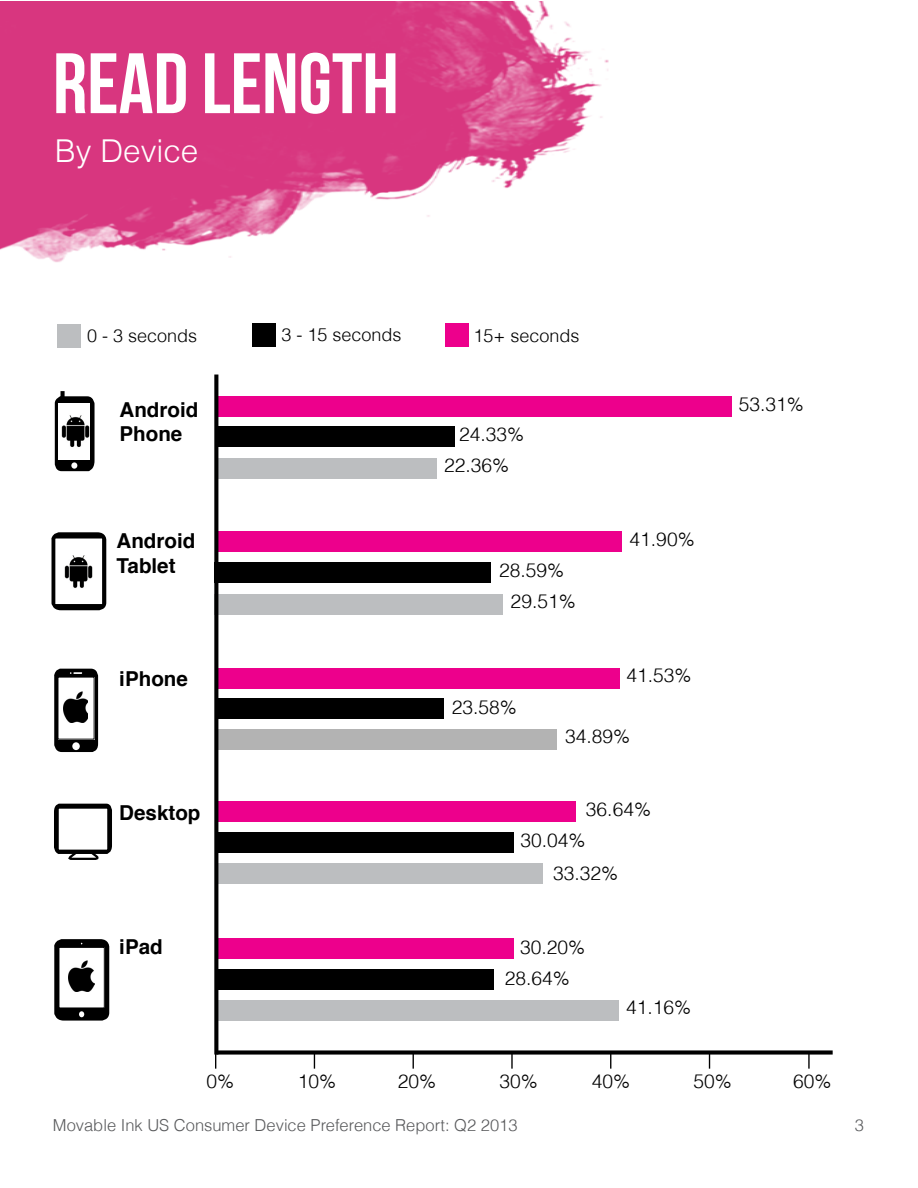
<style>
.page{position:relative;width:918px;height:1188px;background:#fff}
.page>*{position:absolute;margin:0;border:0;box-sizing:border-box;transform-origin:0 0}
.t1{font:85.5px "Bebas Neue";color:#fff}
.t2{font:300 31.5px "Helvetica";color:#fff}
.t3{font:700 20.55px/24.8px "Helvetica";color:#000}
.t4{font:300 19.2px/31.3px "Helvetica";color:#000}
.t5{font:300 18px "Helvetica";color:#000}
.t6{font:300 16.5px "Helvetica";color:#58595b}
</style>
<div class="page">
<img style="left:0;top:1px;width:609px;height:262px">
<div style="left:216px;top:1050px;width:617px;height:5px;background:#000"></div>
<div style="left:218px;top:426px;width:236px;height:21px;background:#000"></div>
<div style="left:217px;top:396px;width:515px;height:21px;background:#ed008c"></div>
<div style="left:217px;top:458px;width:219px;height:20px;background:#bcbec0"></div>
<div style="left:217px;top:969px;width:277px;height:21px;background:#000"></div>
<div style="left:217px;top:938px;width:296px;height:21px;background:#ed008c"></div>
<div style="left:218px;top:1000px;width:400px;height:20px;background:#bcbec0"></div>
<div style="left:217px;top:833px;width:296px;height:20px;background:#000"></div>
<div style="left:217px;top:801px;width:359px;height:21px;background:#ed008c"></div>
<div style="left:217px;top:863px;width:326px;height:21px;background:#bcbec0"></div>
<svg style="left:709px;top:1055px;width:1px;height:14px"></svg>
<svg style="left:808px;top:1054px;width:2px;height:15px"></svg>
<svg style="left:314px;top:1055px;width:1px;height:14px"></svg>
<svg style="left:215px;top:1055px;width:1px;height:14px"></svg>
<svg style="left:413px;top:1055px;width:1px;height:14px"></svg>
<svg style="left:511px;top:1054px;width:2px;height:15px"></svg>
<svg style="left:610px;top:1055px;width:1px;height:14px"></svg>
<svg style="left:55px;top:391px;width:40px;height:80px"></svg>
<div style="left:58px;top:403px;width:32px;height:57px;background:#fff"></div>
<div style="left:71px;top:462px;width:6px;height:7px;background:#fff;border-radius:50%"></div>
<img style="left:61px;top:415px;width:28px;height:32px">
<div style="left:217px;top:698px;width:227px;height:21px;background:#000"></div>
<div style="left:217px;top:668px;width:403px;height:21px;background:#ed008c"></div>
<div style="left:218px;top:729px;width:338px;height:21px;background:#b3b3b3"></div>
<svg style="left:54px;top:669px;width:44px;height:83px"></svg>
<div style="left:58px;top:677px;width:36px;height:62px;background:#fff"></div>
<div style="left:72px;top:742px;width:8px;height:8px;background:#fff;border-radius:50%"></div>
<img style="left:63px;top:692px;width:25px;height:31px">
<svg style="left:54px;top:939px;width:55px;height:82px"></svg>
<img style="left:68px;top:960px;width:26px;height:31px">
<div style="left:214px;top:562px;width:277px;height:21px;background:#000"></div>
<div style="left:215px;top:531px;width:406px;height:21px;background:#ed008c"></div>
<div style="left:214px;top:594px;width:289px;height:20px;background:#bcbec0"></div>
<svg style="left:51px;top:532px;width:55px;height:78px"></svg>
<div style="left:55px;top:538px;width:48px;height:67px;background:#fff"></div>
<div style="left:55px;top:538px;width:48px;height:67px;border:1px solid #000"></div>
<img style="left:64px;top:555px;width:29px;height:33px">
<svg style="left:54px;top:804px;width:58px;height:56px"></svg>
<svg style="left:214px;top:375px;width:4px;height:680px;background:#131313"></svg>
<div style="left:252px;top:324px;width:23px;height:23px;background:#000"></div>
<div style="left:445px;top:324px;width:23px;height:23px;background:#ed008c"></div>
<div style="left:57px;top:324px;width:23px;height:23px;background:#bcbec0"></div>
<h1 class="t1" style="left:53px;top:37px;width:348px">READ LENGTH</h1>
<h2 class="t2" style="left:55px;top:126px;width:145px">By Device</h2>
<p class="t5" style="left:87px;top:322px;width:112px">0 - 3 seconds</p>
<p class="t5" style="left:281px;top:320px;width:122px">3 - 15 seconds</p>
<p class="t5" style="left:473px;top:321px;width:107px">15+ seconds</p>
<p class="t3" style="left:120px;top:397px;width:80px">Android<br>Phone</p>
<p class="t4" style="left:444px;top:417px;width:81px;text-indent:15px">24.33%<br>22.36%</p>
<p class="t3" style="left:117px;top:529px;width:80px">Android<br>Tablet</p>
<p class="t4" style="left:499px;top:553px;width:78px;text-align:center">28.59%<br>29.51%</p>
<p class="t4" style="left:630px;top:522px;width:67px">41.90%</p>
<p class="t3" style="left:119px;top:667px;width:70px">iPhone</p>
<p class="t4" style="left:626px;top:659px;width:67px">41.53%</p>
<p class="t4" style="left:452px;top:691px;width:67px">23.58%</p>
<p class="t4" style="left:565px;top:720px;width:67px">34.89%</p>
<p class="t3" style="left:119px;top:800px;width:83px">Desktop</p>
<p class="t4" style="left:586px;top:793px;width:67px">36.64%</p>
<p class="t4" style="left:553px;top:823px;width:67px;line-height:32.7px;text-indent:-33px">30.04%<br>33.32%</p>
<p class="t3" style="left:119px;top:935px;width:45px">iPad</p>
<p class="t4" style="left:505px;top:931px;width:82px;text-indent:15px">30.20%<br>28.64%</p>
<p class="t4" style="left:626px;top:990px;width:67px">41.16%</p>
<p class="t4" style="left:739px;top:388px;width:67px">53.31%</p>
<p class="t4" style="left:206px;top:1065px;width:29px">0%</p>
<p class="t4" style="left:298px;top:1065px;width:40px">10%</p>
<p class="t4" style="left:398px;top:1065px;width:40px">20%</p>
<p class="t4" style="left:499px;top:1065px;width:40px">30%</p>
<p class="t4" style="left:592px;top:1065px;width:40px">40%</p>
<p class="t4" style="left:694px;top:1065px;width:40px">50%</p>
<p class="t4" style="left:793px;top:1065px;width:40px">60%</p>
<p class="t6" style="left:53px;top:1112px;width:466px">Movable Ink US Consumer Device Preference Report: Q2 2013</p>
<p class="t6" style="left:855px;top:1112px;width:11px">3</p>
</div>
